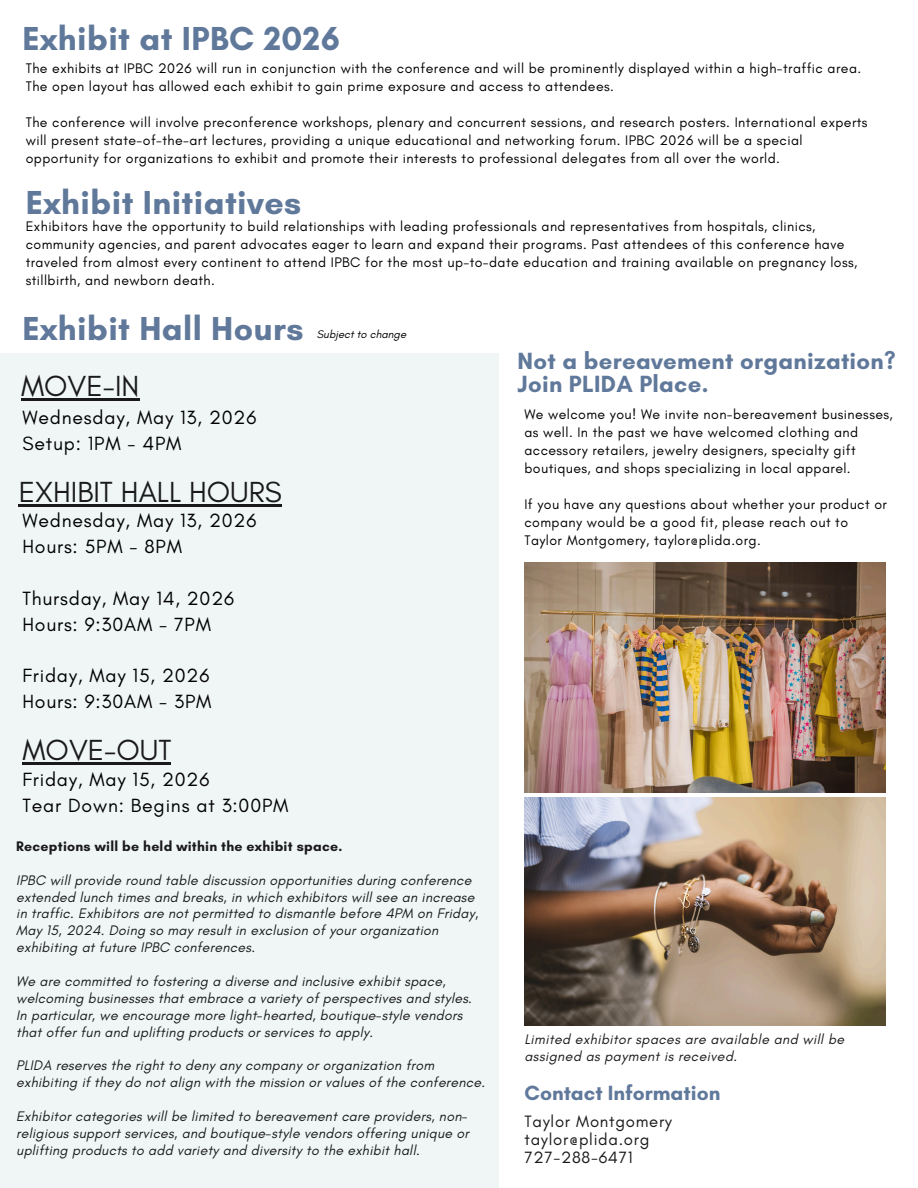
<style>
.page{position:relative;width:918px;height:1188px;background:#fff}
.page>*{position:absolute;margin:0;border:0;box-sizing:border-box;transform-origin:0 0}
.t1{font:700 33.9px "Glacial Indifference";letter-spacing:.015em;color:#60799b}
.t2{font:29.7px "Glacial Indifference";color:#1a1a1a}
.t3{font:700 23.85px/22.5px "Glacial Indifference";letter-spacing:.015em;color:#60799b}
.t4{font:700 21px "Glacial Indifference";color:#60799b}
.t5{font:19.5px/25.8px "Glacial Indifference";letter-spacing:.04em;color:#000}
.t6{font:16.8px/18px "Glacial Indifference";letter-spacing:.045em;color:#1a1a1a}
.t7{font:14.1px/18px "Glacial Indifference";letter-spacing:.03em;color:#000}
.t8{font:italic 14.1px/16.8px "Glacial Indifference";letter-spacing:.02em;color:#1a1a1a}
.t9{font:700 14.1px "Glacial Indifference";letter-spacing:.02em;color:#1a1a1a}
.t10{font:italic 11.25px "Glacial Indifference";color:#000}
</style>
<div class="page">
<div style="left:0;top:354px;width:499px;height:834px;background:#f0f6f6"></div>
<img style="left:524px;top:563px;width:362px;height:229px">
<img style="left:524px;top:797px;width:362px;height:229px">
<hr style="left:21px;top:398px;width:118px;height:3px;background:#1a1a1a">
<hr style="left:19px;top:504px;width:263px;height:3px;background:#1a1a1a">
<hr style="left:22px;top:763px;width:149px;height:2px;background:#1a1a1a">
<h2 class="t1" style="left:22px;top:18px;width:319px">Exhibit at IPBC 2026</h2>
<p class="t7" style="left:26px;top:59px;width:837px">The exhibits at IPBC 2026 will run in conjunction with the conference and will be prominently displayed within a high-traffic area.<br>The open layout has allowed each exhibit to gain prime exposure and access to attendees.</p>
<p class="t7" style="left:26px;top:113px;width:843px">The conference will involve preconference workshops, plenary and concurrent sessions, and research posters. International experts will present state-of-the-art lectures, providing a unique educational and networking forum. IPBC 2026 will be a special opportunity for organizations to exhibit and promote their interests to professional delegates from all over the world.</p>
<p class="t1" style="left:26px;top:182px;width:277px">Exhibit Initiatives</p>
<p class="t7" style="left:26px;top:217px;width:833px">Exhibitors have the opportunity to build relationships with leading professionals and representatives from hospitals, clinics, community agencies, and parent advocates eager to learn and expand their programs. Past attendees of this conference have traveled from almost every continent to attend IPBC for the most up-to-date education and training available on pregnancy loss, stillbirth, and newborn death.</p>
<h1 class="t1" style="left:22px;top:308px;width:283px">Exhibit Hall Hours</h1>
<p class="t2" style="left:21px;top:368px;width:120px">MOVE-IN</p>
<h1 class="t5" style="left:22px;top:404px;width:236px">Wednesday, May 13, 2026<br>Setup: 1PM - 4PM</h1>
<h2 class="t2" style="left:19px;top:474px;width:265px">EXHIBIT HALL HOURS</h2>
<p class="t5" style="left:22px;top:507px;width:236px">Wednesday, May 13, 2026<br>Hours: 5PM - 8PM</p>
<h1 class="t5" style="left:22px;top:585px;width:213px">Thursday, May 14, 2026<br>Hours: 9:30AM - 7PM</h1>
<p class="t5" style="left:22px;top:663px;width:191px">Friday, May 15, 2026<br>Hours: 9:30AM - 3PM</p>
<h5 class="t2" style="left:22px;top:732px;width:150px">MOVE-OUT</h5>
<p class="t5" style="left:22px;top:766px;width:268px">Friday, May 15, 2026<br>Tear Down: Begins at 3:00PM</p>
<p class="t10" style="left:317px;top:327px;width:91px">Subject to change</p>
<h5 class="t9" style="left:16px;top:838px;width:328px">Receptions will be held within the exhibit space.</h5>
<h5 class="t8" style="left:16px;top:871px;width:464px">IPBC will provide round table discussion opportunities during conference extended lunch times and breaks, in which exhibitors will see an increase in traffic. Exhibitors are not permitted to dismantle before 4PM on Friday, May 15, 2024. Doing so may result in exclusion of your organization exhibiting at future IPBC conferences.</h5>
<h5 class="t8" style="left:16px;top:973px;width:457px">We are committed to fostering a diverse and inclusive exhibit space, welcoming businesses that embrace a variety of perspectives and styles.<br>In particular, we encourage more light-hearted, boutique-style vendors that offer fun and uplifting products or services to apply.</h5>
<h5 class="t8" style="left:16px;top:1057px;width:471px">PLIDA reserves the right to deny any company or organization from exhibiting if they do not align with the mission or values of the conference.</h5>
<h2 class="t8" style="left:16px;top:1108px;width:454px;text-align:justify">Exhibitor categories will be limited to bereavement care providers, non&shy;religious support services, and boutique-style vendors offering unique or uplifting products to add variety and diversity to the exhibit hall.</h2>
<p class="t3" style="left:518px;top:350px;width:380px">Not a bereavement organization?<br>Join PLIDA Place.</p>
<h3 class="t7" style="left:524px;top:405px;width:370px">We welcome you! We invite non-bereavement businesses, as well. In the past we have welcomed clothing and accessory retailers, jewelry designers, specialty gift boutiques, and shops specializing in local apparel.</h3>
<p class="t7" style="left:524px;top:495px;width:364px">If you have any questions about whether your product or company would be a good fit, please reach out to</p>
<p class="t7" style="left:524px;top:531px;width:238px">Taylor Montgomery, taylor@plida.org.</p>
<p class="t8" style="left:524px;top:1031px;width:321px">Limited exhibitor spaces are available and will be assigned as payment is received.</p>
<p class="t4" style="left:524px;top:1080px;width:197px">Contact Information</p>
<p class="t6" style="left:524px;top:1112px;width:149px">Taylor Montgomery taylor@plida.org<br>727-288-6471</p>
</div>
